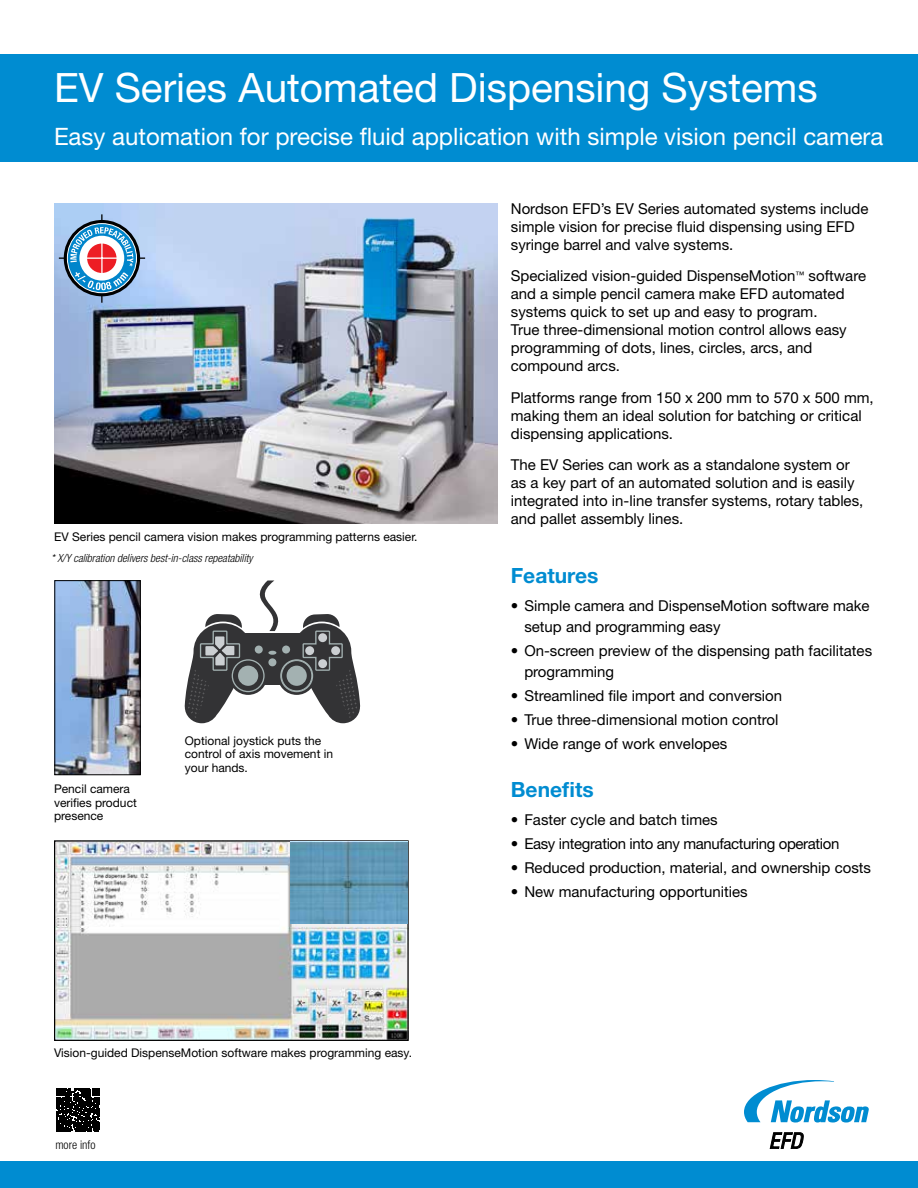
<style>
.page{position:relative;width:918px;height:1188px;background:#fff}
.page>*{position:absolute;margin:0;border:0;box-sizing:border-box;transform-origin:0 0}
.t1{font:40.5px "Helvetica Neue LT Std";color:#fff}
.t2{font:24px "Helvetica Neue LT Std";color:#fff}
.t3{font:700 21px "Helvetica Neue LT Std";color:#008cd1}
.t4{font:15px/18px "Helvetica Neue LT Std";color:#000}
.t5{font:15px "Helvetica Neue LT Std";letter-spacing:-.025em;color:#000}
.t6{font:12px/13.5px "Helvetica Neue LT Std";color:#000}
.t7{font:300 condensed 12px "Helvetica Neue LT Std";color:#000}
.t8{font:italic 300 condensed 11.25px "Helvetica Neue LT Std";color:#000}
</style>
<div class="page">
<div style="left:0;top:54px;width:918px;height:108px;background:#008cd1"></div>
<div style="left:0;top:1161px;width:918px;height:27px;background:#008cd1"></div>
<svg style="left:770px;top:1132px;width:34px;height:17px"></svg>
<svg style="left:744px;top:1080px;width:125px;height:43px"></svg>
<img style="left:54px;top:203px;width:444px;height:320px">
<img style="left:57px;top:583px;width:81px;height:190px">
<div style="left:55px;top:581px;width:85px;height:194px;border:1px solid #000"></div>
<div style="left:231px;top:633px;width:83px;height:52px;background:#333335"></div>
<svg style="left:279px;top:658px;width:36px;height:36px"></svg>
<div style="left:278px;top:657px;width:38px;height:38px;border:3px solid #333335;border-radius:50%"></div>
<svg style="left:282px;top:661px;width:30px;height:30px"></svg>
<div style="left:282px;top:661px;width:30px;height:30px;border:1px solid #a3b1b1;border-radius:50%"></div>
<div style="left:287px;top:666px;width:20px;height:20px;background:#a3b1b1;border-radius:50%"></div>
<div style="left:282px;top:646px;width:8px;height:8px;background:#a3b1b1;border-radius:50%"></div>
<svg style="left:292px;top:614px;width:68px;height:109px"></svg>
<svg style="left:185px;top:580px;width:97px;height:143px"></svg>
<svg style="left:64px;top:220px;width:76px;height:76px"></svg>
<svg style="left:67px;top:224px;width:69px;height:69px"></svg>
<div style="left:79px;top:236px;width:45px;height:45px;background:#fff;border-radius:50%"></div>
<div style="left:87px;top:244px;width:30px;height:29px;background:#ed1d24;border-radius:50%"></div>
<svg style="left:75px;top:272px;width:53px;height:31px;background:#77a7ca"></svg>
<svg style="left:59px;top:214px;width:86px;height:52px"></svg>
<hr style="left:85px;top:258px;width:34px;height:1px;background:#fff">
<hr style="left:101px;top:241px;width:2px;height:34px;background:#fff">
<svg style="left:56px;top:1089px;width:43px;height:43px;background:#1b1b1b"></svg>
<img style="left:56px;top:842px;width:351px;height:197px">
<div style="left:54px;top:840px;width:355px;height:201px;border:1px solid #000"></div>
<img style="left:291px;top:842px;width:116px;height:82px">
<h1 class="t1" style="left:54px;top:64px;width:765px">EV Series Automated Dispensing Systems</h1>
<h2 class="t2" style="left:54px;top:122px;width:831px">Easy automation for precise fluid application with simple vision pencil camera</h2>
<p class="t6" style="left:54px;top:530px;width:365px">EV Series pencil camera vision makes programming patterns easier.</p>
<p class="t8" style="left:51px;top:551px;width:203px">* X/Y calibration delivers best-in-class repeatability</p>
<p class="t6" style="left:54px;top:782px;width:84px">Pencil camera verifies product presence</p>
<p class="t6" style="left:185px;top:733px;width:150px">Optional joystick puts the control of axis movement in your hands.</p>
<p class="t6" style="left:54px;top:1045px;width:360px">Vision-guided DispenseMotion software makes programming easy.</p>
<p class="t7" style="left:55px;top:1138px;width:42px">more info</p>
<p class="t4" style="left:511px;top:199px;width:359px">Nordson EFD’s EV Series automated systems include simple vision for precise fluid dispensing using EFD syringe barrel and valve systems.</p>
<p class="t4" style="left:511px;top:267px;width:357px">Specialized vision-guided DispenseMotion<sup>™</sup> software and a simple pencil camera make EFD automated systems quick to set up and easy to program.<br>True three-dimensional motion control allows easy programming of dots, lines, circles, arcs, and compound arcs.</p>
<p class="t4" style="left:511px;top:388px;width:364px">Platforms range from 150 x 200 mm to 570 x 500 mm, making them an ideal solution for batching or critical dispensing applications.</p>
<p class="t4" style="left:511px;top:456px;width:354px">The EV Series can work as a standalone system or as a key part of an automated solution and is easily integrated into in-line transfer systems, rotary tables, and pallet assembly lines.</p>
<h3 class="t3" style="left:511px;top:563px;width:89px">Features</h3>
<p class="t4" style="left:524px;top:595px;width:347px;line-height:21px;text-indent:-14px">• Simple camera and DispenseMotion software make setup and programming easy</p>
<p class="t4" style="left:524px;top:640px;width:349px;line-height:21px;text-indent:-14px">• On-screen preview of the dispensing path facilitates programming</p>
<p class="t4" style="left:511px;top:686px;width:273px">• Streamlined file import and conversion</p>
<p class="t4" style="left:511px;top:710px;width:269px">• True three-dimensional motion control</p>
<p class="t4" style="left:511px;top:734px;width:218px">• Wide range of work envelopes</p>
<h3 class="t3" style="left:511px;top:777px;width:84px">Benefits</h3>
<p class="t4" style="left:511px;top:811px;width:208px">• Faster cycle and batch times</p>
<p class="t5" style="left:511px;top:835px;width:330px">• Easy integration into any manufacturing operation</p>
<p class="t4" style="left:511px;top:859px;width:362px">• Reduced production, material, and ownership costs</p>
<p class="t4" style="left:511px;top:883px;width:238px">• New manufacturing opportunities</p>
</div>
